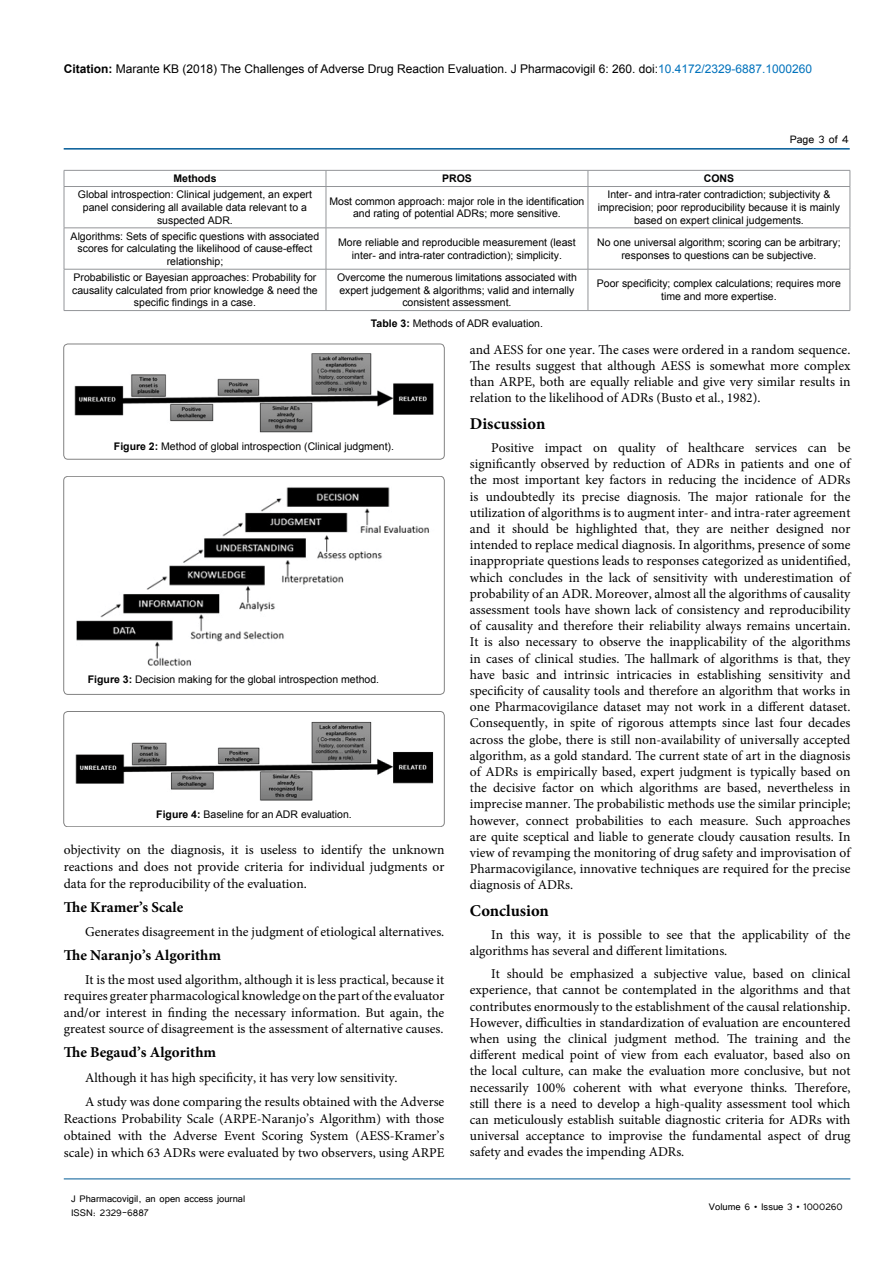
<style>
.page{position:relative;width:893px;height:1263px;background:#fff}
.page>*{position:absolute;margin:0;border:0;box-sizing:border-box;transform-origin:0 0}
.t1{font:700 16.5px "Minion Pro";color:#000}
.t2{font:700 15px "Minion Pro";color:#000}
.t3{font:13.5px/16.2px "Minion Pro";color:#000;text-align:justify}
.t4{font:13.5px "Tunga";color:#000}
.t5{font:12px "Arial";color:#000}
.t6{font:12px/14.4px "Tunga";color:#000}
.t7{font:10.5px/12.6px "Arial";color:#000;text-align:center}
.t8{font:700 10.5px "Arial";color:#000}
.s1{font-weight:700}
.s2{color:#0072bc}
</style>
<div class="page">
<hr style="left:64px;top:148px;width:786px;height:2px;background:#005a96">
<hr style="left:64px;top:1179px;width:786px;height:1px;background:#005a96">
<hr style="left:64px;top:170px;width:262px;height:1px;background:#939598">
<svg style="left:64px;top:171px;width:1px;height:15px"></svg>
<hr style="left:326px;top:170px;width:262px;height:1px;background:#939598">
<svg style="left:326px;top:171px;width:1px;height:15px"></svg>
<hr style="left:588px;top:170px;width:262px;height:1px;background:#939598">
<svg style="left:588px;top:171px;width:1px;height:15px"></svg>
<svg style="left:850px;top:171px;width:1px;height:15px"></svg>
<hr style="left:64px;top:186px;width:262px;height:1px;background:#939598">
<hr style="left:64px;top:187px;width:1px;height:41px;background:#939598">
<hr style="left:326px;top:186px;width:262px;height:1px;background:#939598">
<hr style="left:326px;top:187px;width:1px;height:41px;background:#939598">
<hr style="left:588px;top:186px;width:262px;height:1px;background:#939598">
<hr style="left:588px;top:187px;width:1px;height:41px;background:#939598">
<hr style="left:850px;top:187px;width:1px;height:41px;background:#939598">
<hr style="left:64px;top:228px;width:262px;height:1px;background:#939598">
<hr style="left:64px;top:228px;width:1px;height:41px;background:#939598">
<hr style="left:326px;top:228px;width:262px;height:1px;background:#939598">
<hr style="left:326px;top:228px;width:1px;height:41px;background:#939598">
<hr style="left:588px;top:228px;width:262px;height:1px;background:#939598">
<hr style="left:588px;top:228px;width:1px;height:41px;background:#939598">
<hr style="left:850px;top:228px;width:1px;height:41px;background:#939598">
<hr style="left:64px;top:269px;width:262px;height:1px;background:#939598">
<hr style="left:64px;top:269px;width:1px;height:41px;background:#939598">
<hr style="left:326px;top:269px;width:262px;height:1px;background:#939598">
<hr style="left:326px;top:269px;width:1px;height:41px;background:#939598">
<hr style="left:588px;top:269px;width:262px;height:1px;background:#939598">
<hr style="left:588px;top:269px;width:1px;height:41px;background:#939598">
<hr style="left:850px;top:269px;width:1px;height:41px;background:#939598">
<hr style="left:64px;top:310px;width:262px;height:1px;background:#939598">
<hr style="left:326px;top:310px;width:262px;height:1px;background:#939598">
<hr style="left:588px;top:310px;width:262px;height:1px;background:#939598">
<div style="left:64px;top:344px;width:380px;height:115px;border:1px solid #000;border-radius:4px"></div>
<img style="left:74px;top:353px;width:360px;height:80px">
<div style="left:64px;top:476px;width:380px;height:218px;border:1px solid #000;border-radius:4px"></div>
<img style="left:76px;top:487px;width:354px;height:179px">
<div style="left:64px;top:711px;width:380px;height:116px;border:1px solid #000;border-radius:4px"></div>
<img style="left:75px;top:721px;width:359px;height:80px">
<p class="t5" style="left:64px;top:60px;width:750px"><span class="s1">Citation:</span> Marante KB (2018) The Challenges of Adverse Drug Reaction Evaluation. J Pharmacovigil 6: 260. doi:<span class="s2">10.4172/2329-6887.1000260</span></p>
<p class="t4" style="left:790px;top:131px;width:61px">Page 3 of 4</p>
<p class="t8" style="left:173px;top:172px;width:45px">Methods</p>
<p class="t8" style="left:442px;top:172px;width:31px">PROS</p>
<p class="t8" style="left:704px;top:172px;width:32px">CONS</p>
<p class="t7" style="left:78px;top:189px;width:236px">Global introspection: Clinical judgement, an expert panel considering all available data relevant to a suspected ADR.</p>
<p class="t7" style="left:329px;top:195px;width:257px">Most common approach: major role in the identification and rating of potential ADRs; more sensitive.</p>
<p class="t7" style="left:598px;top:189px;width:244px">Inter- and intra-rater contradiction; subjectivity &amp; imprecision; poor reproducibility because it is mainly based on expert clinical judgements.</p>
<p class="t7" style="left:71px;top:230px;width:250px">Algorithms: Sets of specific questions with associated scores for calculating the likelihood of cause-effect relationship;</p>
<p class="t7" style="left:338px;top:236px;width:239px">More reliable and reproducible measurement (least inter- and intra-rater contradiction); simplicity.</p>
<p class="t7" style="left:597px;top:236px;width:245px">No one universal algorithm; scoring can be arbitrary; responses to questions can be subjective.</p>
<p class="t7" style="left:72px;top:271px;width:247px">Probabilistic or Bayesian approaches: Probability for causality calculated from prior knowledge &amp; need the specific findings in a case.</p>
<p class="t7" style="left:337px;top:271px;width:241px">Overcome the numerous limitations associated with expert judgement &amp; algorithms; valid and internally consistent assessment.</p>
<p class="t7" style="left:597px;top:278px;width:245px">Poor specificity; complex calculations; requires more time and more expertise.</p>
<p class="t7" style="left:371px;top:317px;width:173px"><span class="s1">Table 3:</span> Methods of ADR evaluation.</p>
<p class="t7" style="left:114px;top:440px;width:282px"><span class="s1">Figure 2:</span> Method of global introspection (Clinical judgment).</p>
<p class="t7" style="left:88px;top:673px;width:293px"><span class="s1">Figure 3:</span> Decision making for the global introspection method.</p>
<p class="t7" style="left:156px;top:808px;width:197px"><span class="s1">Figure 4:</span> Baseline for an ADR evaluation.</p>
<p class="t3" style="left:64px;top:841px;width:382px;line-height:17px">objectivity on the diagnosis, it is useless to identify the unknown reactions and does not provide criteria for individual judgments or data for the reproducibility of the evaluation.</p>
<p class="t2" style="left:64px;top:896px;width:121px">The Kramer’s Scale</p>
<p class="t3" style="left:85px;top:923px;width:361px">Generates disagreement in the judgment of etiological alternatives.</p>
<p class="t2" style="left:64px;top:945px;width:159px">The Naranjo’s Algorithm</p>
<p class="t3" style="left:64px;top:972px;width:382px;text-indent:21px">It is the most used algorithm, although it is less practical, because it requires greater pharmacological knowledge on the part of the evaluator and/or interest in finding the necessary information. But again, the greatest source of disagreement is the assessment of alternative causes.</p>
<p class="t2" style="left:64px;top:1042px;width:154px">The Begaud’s Algorithm</p>
<p class="t3" style="left:85px;top:1065px;width:361px;line-height:24.5px">Although it has high specificity, it has very low sensitivity.<br>A study was done comparing the results obtained with the Adverse</p>
<p class="t3" style="left:64px;top:1110px;width:382px;line-height:16.8px">Reactions Probability Scale (ARPE-Naranjo’s Algorithm) with those obtained with the Adverse Event Scoring System (AESS-Kramer’s scale) in which 63 ADRs were evaluated by two observers, using ARPE</p>
<p class="t6" style="left:71px;top:1190px;width:176px">J Pharmacovigil, an open access journal<br>ISSN: 2329-6887</p>
<p class="t3" style="left:470px;top:341px;width:382px">and AESS for one year. The cases were ordered in a random sequence.<br>The results suggest that although AESS is somewhat more complex than ARPE, both are equally reliable and give very similar results in relation to the likelihood of ADRs (Busto et al., 1982).</p>
<p class="t1" style="left:470px;top:412px;width:77px">Discussion</p>
<p class="t3" style="left:470px;top:440px;width:382px;text-indent:21px">Positive impact on quality of healthcare services can be significantly observed by reduction of ADRs in patients and one of the most important key factors in reducing the incidence of ADRs is undoubtedly its precise diagnosis. The major rationale for the utilization of algorithms is to augment inter- and intra-rater agreement and it should be highlighted that, they are neither designed nor intended to replace medical diagnosis. In algorithms, presence of some inappropriate questions leads to responses categorized as unidentified, which concludes in the lack of sensitivity with underestimation of probability of an ADR. Moreover, almost all the algorithms of causality assessment tools have shown lack of consistency and reproducibility of causality and therefore their reliability always remains uncertain.<br>It is also necessary to observe the inapplicability of the algorithms in cases of clinical studies. The hallmark of algorithms is that, they have basic and intrinsic intricacies in establishing sensitivity and specificity of causality tools and therefore an algorithm that works in one Pharmacovigilance dataset may not work in a different dataset.<br>Consequently, in spite of rigorous attempts since last four decades across the globe, there is still non-availability of universally accepted algorithm, as a gold standard. The current state of art in the diagnosis of ADRs is empirically based, expert judgment is typically based on the decisive factor on which algorithms are based, nevertheless in imprecise manner. The probabilistic methods use the similar principle; however, connect probabilities to each measure. Such approaches are quite sceptical and liable to generate cloudy causation results. In view of revamping the monitoring of drug safety and improvisation of Pharmacovigilance, innovative techniques are required for the precise diagnosis of ADRs.</p>
<p class="t1" style="left:470px;top:899px;width:81px">Conclusion</p>
<p class="t3" style="left:470px;top:927px;width:382px;text-indent:21px">In this way, it is possible to see that the applicability of the algorithms has several and different limitations.</p>
<p class="t3" style="left:470px;top:966px;width:382px;text-indent:21px">It should be emphasized a subjective value, based on clinical experience, that cannot be contemplated in the algorithms and that contributes enormously to the establishment of the causal relationship.<br>However, difficulties in standardization of evaluation are encountered when using the clinical judgment method. The training and the different medical point of view from each evaluator, based also on the local culture, can make the evaluation more conclusive, but not necessarily 100% coherent with what everyone thinks. Therefore, still there is a need to develop a high-quality assessment tool which can meticulously establish suitable diagnostic criteria for ADRs with universal acceptance to improvise the fundamental aspect of drug safety and evades the impending ADRs.</p>
<p class="t6" style="left:709px;top:1199px;width:135px">Volume 6 • Issue 3 • 1000260</p>
</div>
